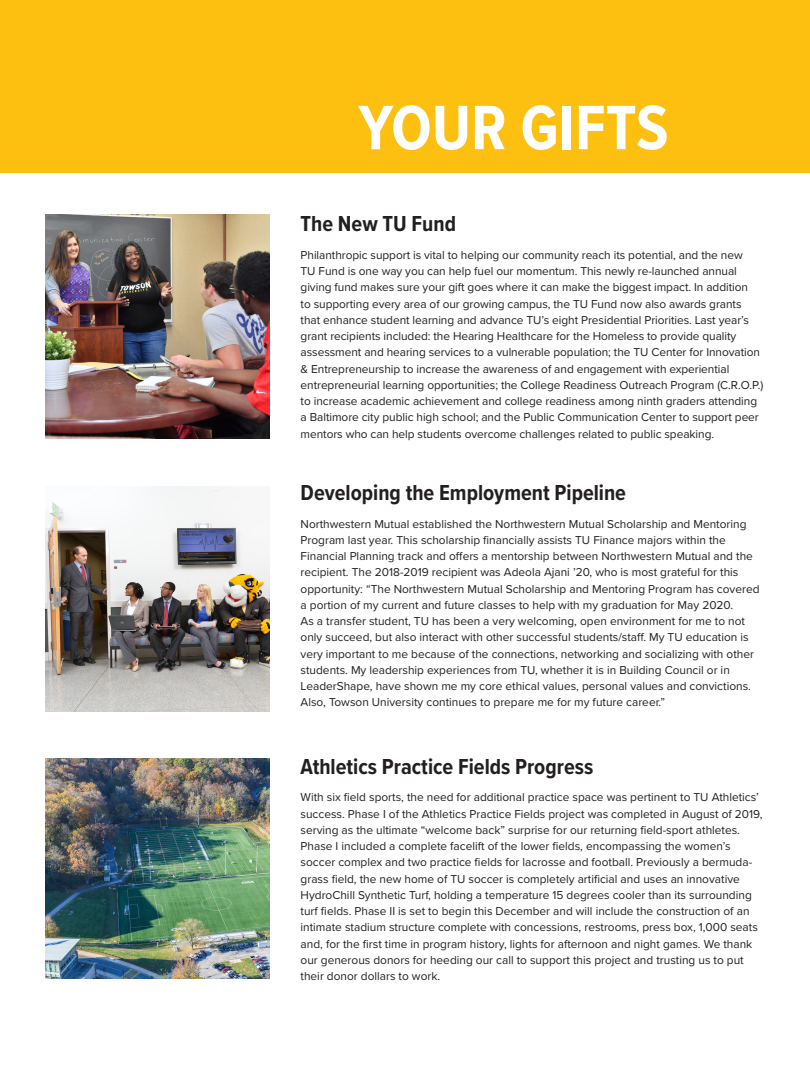
<style>
.page{position:relative;width:810px;height:1080px;background:#fff}
.page>*{position:absolute;margin:0;border:0;box-sizing:border-box;transform-origin:0 0}
.t1{font:700 65px "Proxima Nova Cond";color:#fff}
.t2{font:700 22.5px "Proxima Nova Cond";color:#231f20}
.t3{font:11.88px/16.2px "Proxima Nova";color:#231f20}
</style>
<div class="page">
<div style="left:0;top:0;width:810px;height:173px;background:#fdc011"></div>
<img style="left:45px;top:215px;width:225px;height:224px">
<img style="left:45px;top:486px;width:225px;height:225px">
<img style="left:45px;top:758px;width:225px;height:221px">
<p class="t1" style="left:358px;top:80px;width:312px">YOUR GIFTS</p>
<p class="t2" style="left:301px;top:207px;width:157px">The New TU Fund</p>
<p class="t3" style="left:301px;top:246px;width:464px">Philanthropic support is vital to helping our community reach its potential, and the new<br>TU Fund is one way you can help fuel our momentum. This newly re-launched annual giving fund makes sure your gift goes where it can make the biggest impact. In addition<br>to supporting every area of our growing campus, the TU Fund now also awards grants that enhance student learning and advance TU’s eight Presidential Priorities. Last year’s grant recipients included: the Hearing Healthcare for the Homeless to provide quality assessment and hearing services to a vulnerable population; the TU Center for Innovation &amp; Entrepreneurship to increase the awareness of and engagement with experiential entrepreneurial learning opportunities; the College Readiness Outreach Program (C.R.O.P.) to increase academic achievement and college readiness among ninth graders attending a Baltimore city public high school; and the Public Communication Center to support peer mentors who can help students overcome challenges related to public speaking.</p>
<p class="t2" style="left:301px;top:476px;width:327px">Developing the Employment Pipeline</p>
<p class="t3" style="left:301px;top:515px;width:460px">Northwestern Mutual established the Northwestern Mutual Scholarship and Mentoring Program last year. This scholarship financially assists TU Finance majors within the Financial Planning track and offers a mentorship between Northwestern Mutual and the recipient. The 2018-2019 recipient was Adeola Ajani ’20, who is most grateful for this opportunity: “The Northwestern Mutual Scholarship and Mentoring Program has covered a portion of my current and future classes to help with my graduation for May 2020.<br>As a transfer student, TU has been a very welcoming, open environment for me to not only succeed, but also interact with other successful students/staff. My TU education is very important to me because of the connections, networking and socializing with other students. My leadership experiences from TU, whether it is in Building Council or in LeaderShape, have shown me my core ethical values, personal values and convictions.<br>Also, Towson University continues to prepare me for my future career.”</p>
<p class="t2" style="left:301px;top:750px;width:294px">Athletics Practice Fields Progress</p>
<p class="t3" style="left:301px;top:789px;width:464px">With six field sports, the need for additional practice space was pertinent to TU Athletics’ success. Phase I of the Athletics Practice Fields project was completed in August of 2019, serving as the ultimate “welcome back” surprise for our returning field-sport athletes.<br>Phase I included a complete facelift of the lower fields, encompassing the women’s soccer complex and two practice fields for lacrosse and football. Previously a bermuda&shy;grass field, the new home of TU soccer is completely artificial and uses an innovative HydroChill Synthetic Turf, holding a temperature 15 degrees cooler than its surrounding turf fields. Phase II is set to begin this December and will include the construction of an intimate stadium structure complete with concessions, restrooms, press box, 1,000 seats and, for the first time in program history, lights for afternoon and night games. We thank our generous donors for heeding our call to support this project and trusting us to put their donor dollars to work.</p>
</div>
